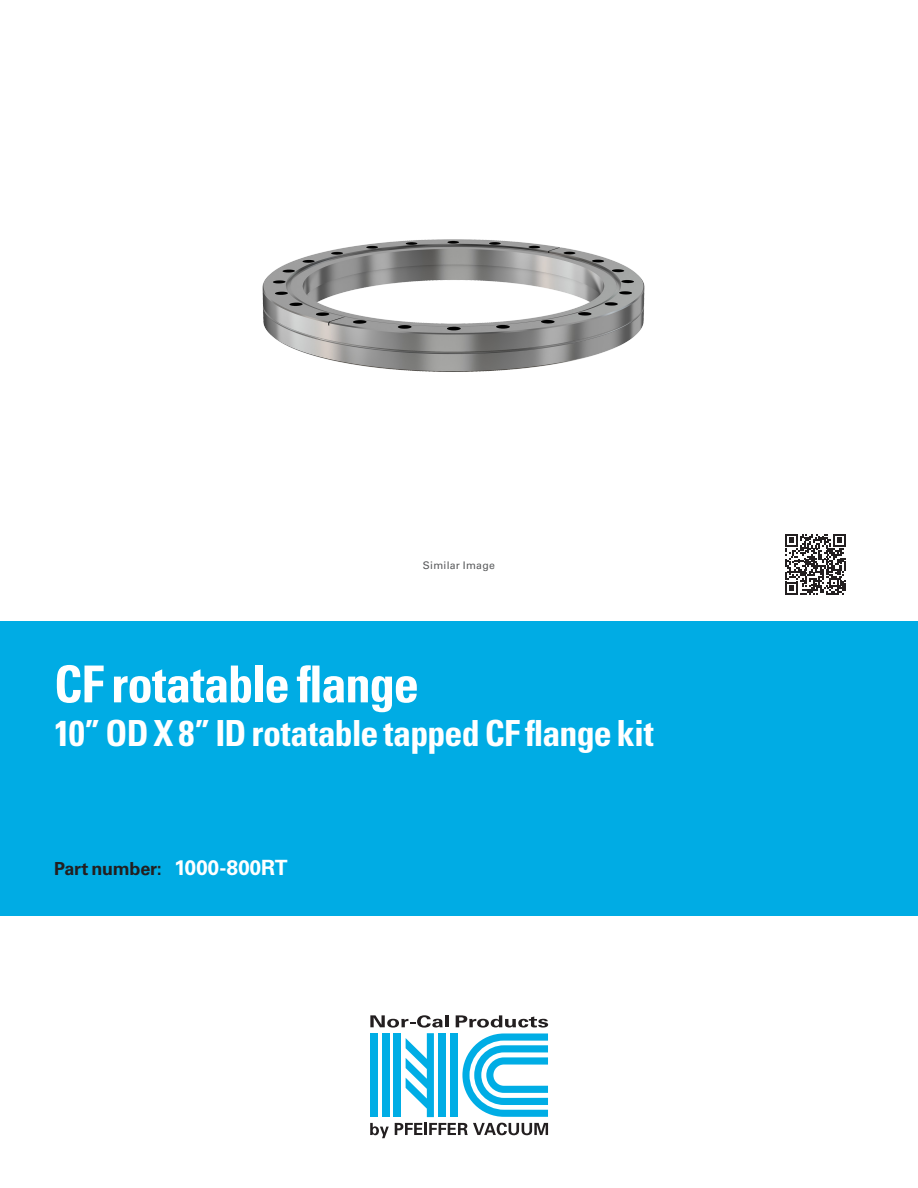
<style>
.page{position:relative;width:918px;height:1188px;background:#fff}
.page>*{position:absolute;margin:0;border:0;box-sizing:border-box;transform-origin:0 0}
.Cover_Page_-__Produc{font:700 condensed 51px "Univers LT Std";letter-spacing:-.02em;color:#fff}
.Cover_Page_-__Produc-2{font:700 condensed 36px "Univers LT Std";letter-spacing:-.02em;color:#fff}
.Column_C_-_Part_numb{font:700 21px "Univers LT Std";letter-spacing:-.005em;color:#fff}
.Part_number_-_Black{font:700 18px "Univers LT Std";letter-spacing:-.015em;color:#231f20}
.fine_Grey_print_7_pt{font:10.5px "Univers LT Std";letter-spacing:.025em;color:#58595b}
</style>
<div class="page">
<div style="left:0;top:621px;width:918px;height:295px;background:#00ace4"></div>
<div style="left:439px;top:1033px;width:7px;height:84px;background:#00ade5"></div>
<div style="left:450px;top:1033px;width:8px;height:84px;background:#00ade5"></div>
<svg style="left:370px;top:1123px;width:19px;height:15px"></svg>
<svg style="left:395px;top:1123px;width:153px;height:12px"></svg>
<svg style="left:370px;top:1015px;width:73px;height:102px"></svg>
<hr style="left:445px;top:1015px;width:4px;height:12px;background:#231f20">
<svg style="left:456px;top:1015px;width:92px;height:102px"></svg>
<img style="left:262px;top:239px;width:383px;height:133px">
<svg style="left:785px;top:534px;width:61px;height:61px"></svg>
<p class="fine_Grey_print_7_pt" style="left:423px;top:559px;width:74px">Similar Image</p>
<p class="Cover_Page_-__Produc" style="left:54px;top:653px;width:367px">CF rotatable flange</p>
<p class="Cover_Page_-__Produc-2" style="left:54px;top:711px;width:601px">10” OD X 8” ID rotatable tapped CF flange kit</p>
<p class="Part_number_-_Black" style="left:54px;top:858px;width:109px">Part number:</p>
<p class="Column_C_-_Part_numb" style="left:174px;top:855px;width:115px">1000-800RT</p>
</div>
